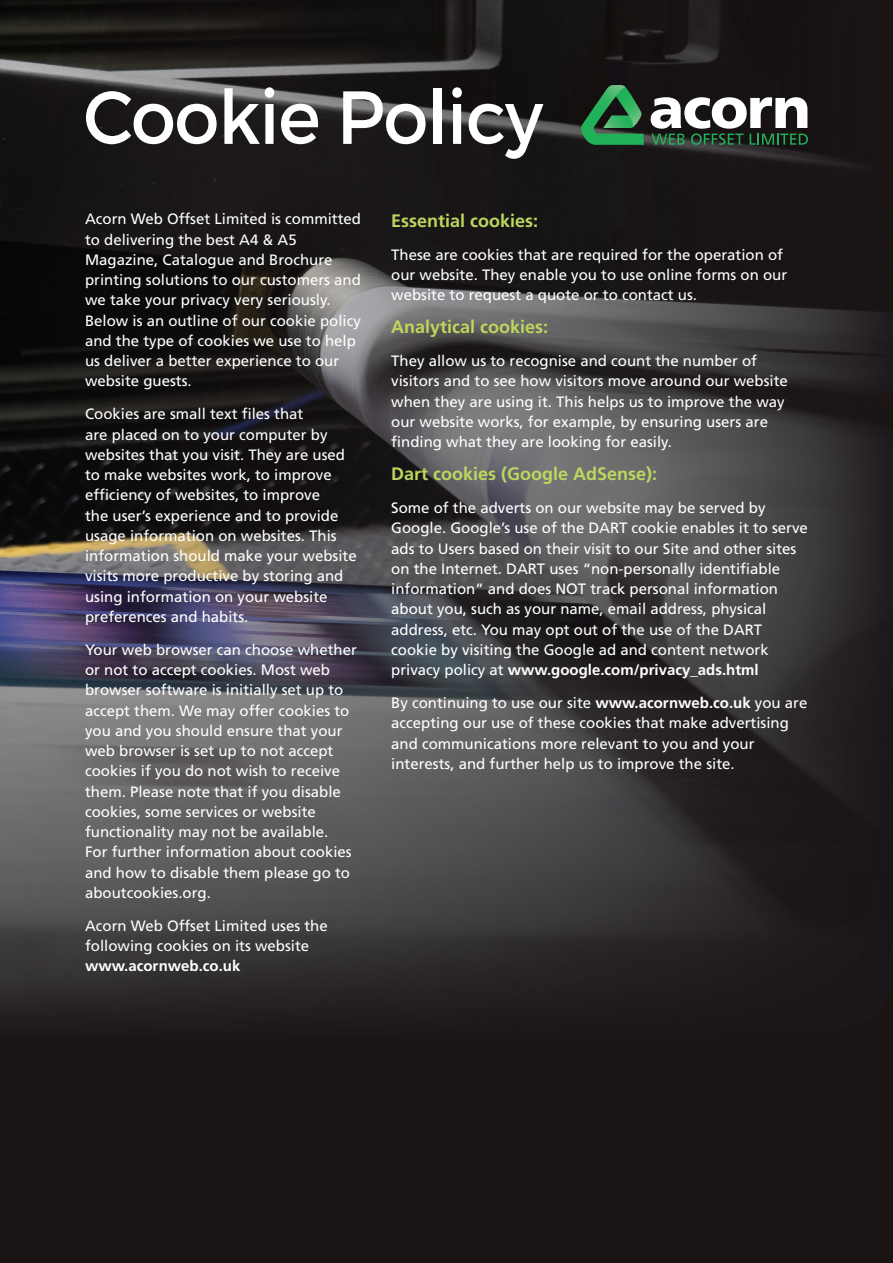
<style>
.page{position:relative;width:893px;height:1263px;background:#fff}
.page>*{position:absolute;margin:0;border:0;box-sizing:border-box;transform-origin:0 0}
.t1{font:75px "Montserrat";letter-spacing:-.015em;color:#fff;scale:.95 1}
.t2{font:700 18px "Frutiger";color:#bbd75e}
.t3{font:15px/20.2px "Frutiger";color:#fff}
.t4{font:700 15px "Frutiger";color:#fff}
.s1{font-weight:700}
</style>
<div class="page">
<img style="left:0;top:0;width:893px;height:1263px">
<svg style="left:580px;top:85px;width:64px;height:60px;background:#256b3e"></svg>
<svg style="left:651px;top:97px;width:157px;height:48px"></svg>
<h1 class="t1" style="left:84px;top:71px;width:485px">Cookie Policy</h1>
<p class="t3" style="left:85px;top:209px;width:278px">Acorn Web Offset Limited is committed to delivering the best A4 &amp; A5<br>Magazine, Catalogue and Brochure printing solutions to our customers and we take your privacy very seriously.<br>Below is an outline of our cookie policy and the type of cookies we use to help us deliver a better experience to our website guests.</p>
<p class="t3" style="left:85px;top:404px;width:273px">Cookies are small text files that<br>are placed on to your computer by websites that you visit. They are used to make websites work, to improve efficiency of websites, to improve<br>the user’s experience and to provide usage information on websites. This information should make your website visits more productive by storing and using information on your website preferences and habits.</p>
<p class="t3" style="left:85px;top:639px;width:273px">Your web browser can choose whether or not to accept cookies. Most web browser software is initially set up to accept them. We may offer cookies to you and you should ensure that your web browser is set up to not accept cookies if you do not wish to receive them. Please note that if you disable cookies, some services or website functionality may not be available.<br>For further information about cookies and how to disable them please go to aboutcookies.org.</p>
<p class="t3" style="left:85px;top:915px;width:244px">Acorn Web Offset Limited uses the following cookies on its website</p>
<p class="t4" style="left:85px;top:957px;width:157px">www.acornweb.co.uk</p>
<p class="t2" style="left:391px;top:210px;width:149px">Essential cookies:</p>
<p class="t3" style="left:391px;top:244px;width:397px">These are cookies that are required for the operation of our website. They enable you to use online forms on our website to request a quote or to contact us.</p>
<p class="t2" style="left:391px;top:316px;width:159px">Analytical cookies:</p>
<p class="t3" style="left:391px;top:351px;width:398px">They allow us to recognise and count the number of visitors and to see how visitors move around our website when they are using it. This helps us to improve the way our website works, for example, by ensuring users are finding what they are looking for easily.</p>
<p class="t2" style="left:391px;top:463px;width:268px">Dart cookies (Google AdSense):</p>
<p class="t3" style="left:391px;top:498px;width:418px">Some of the adverts on our website may be served by Google. Google’s use of the DART cookie enables it to serve ads to Users based on their visit to our Site and other sites on the Internet. DART uses “non-personally identifiable information” and does NOT track personal information about you, such as your name, email address, physical address, etc. You may opt out of the use of the DART cookie by visiting the Google ad and content network privacy policy at <span class="s1">www.google.com/privacy_ads.html</span></p>
<p class="t3" style="left:391px;top:693px;width:418px">By continuing to use our site <span class="s1">www.acornweb.co.uk</span> you are accepting our use of these cookies that make advertising and communications more relevant to you and your interests, and further help us to improve the site.</p>
</div>
